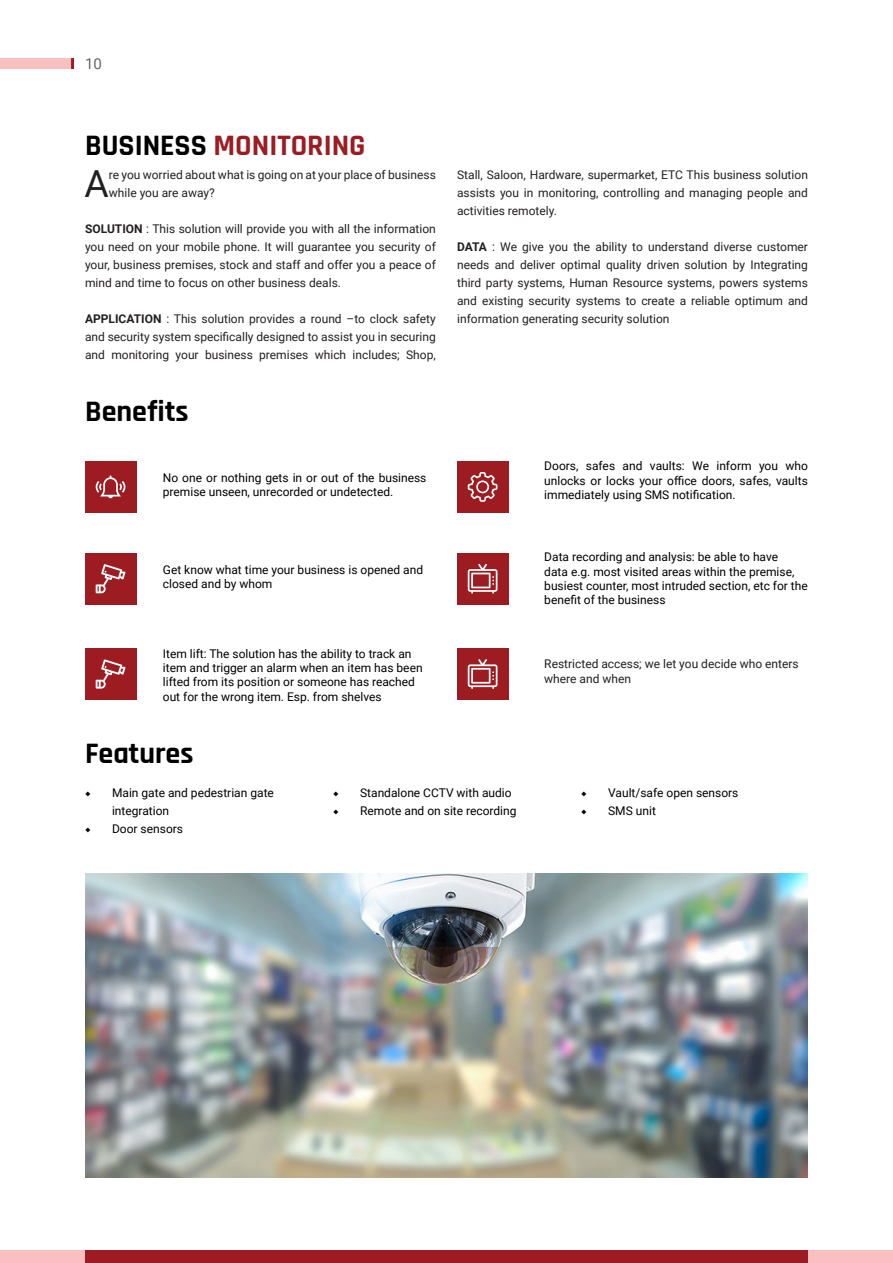
<style>
.page{position:relative;width:893px;height:1263px;background:#fff}
.page>*{position:absolute;margin:0;border:0;box-sizing:border-box;transform-origin:0 0}
.t1{font:37.35px "Roboto";color:#231f20}
.t2{font:700 30px "Rajdhani";color:#9c1c21}
.t3{font:700 30px "Rajdhani";color:#000}
.t4{font:15px "Roboto";color:#696664}
.t5{font:12px/18px "Roboto";color:#231f20;text-align:justify}
.t6{font:12px/14.4px "Roboto";color:#000}
.s1{color:#000}
.s2{font-weight:700}
.s3{font-family:"Minion Pro"}
</style>
<div class="page">
<img style="left:85px;top:873px;width:723px;height:305px">
<div style="left:0;top:1250px;width:893px;height:13px;background:#f9c0c0"></div>
<div style="left:85px;top:1250px;width:723px;height:13px;background:#9c1c21"></div>
<div style="left:85px;top:553px;width:51px;height:51px;background:#9c1c21"></div>
<div style="left:85px;top:648px;width:51px;height:51px;background:#9c1c21"></div>
<svg style="left:96px;top:564px;width:29px;height:29px"></svg>
<svg style="left:96px;top:659px;width:29px;height:30px"></svg>
<div style="left:457px;top:553px;width:51px;height:51px;background:#9c1c21"></div>
<div style="left:457px;top:648px;width:51px;height:51px;background:#9c1c21"></div>
<svg style="left:468px;top:564px;width:29px;height:30px"></svg>
<svg style="left:468px;top:659px;width:29px;height:30px"></svg>
<div style="left:457px;top:461px;width:51px;height:51px;background:#9c1c21"></div>
<svg style="left:468px;top:472px;width:29px;height:30px"></svg>
<div style="left:85px;top:461px;width:51px;height:51px;background:#9c1c21"></div>
<svg style="left:96px;top:476px;width:29px;height:22px"></svg>
<svg style="left:71px;top:58px;width:3px;height:11px"></svg>
<div style="left:0;top:58px;width:71px;height:11px;background:#f9c0c0"></div>
<p class="t4" style="left:85px;top:53px;width:18px">10</p>
<p class="t2" style="left:85px;top:128px;width:282px"><span class="s1">BUSINESS</span> MONITORING</p>
<p class="t1" style="left:85px;top:158px;width:26px">A</p>
<p class="t5" style="left:109px;top:165px;width:328px">re you worried about what is going on at your place of business while you are away?</p>
<p class="t5" style="left:85px;top:219px;width:352px"><span class="s2">SOLUTION</span> : This solution will provide you with all the information you need on your mobile phone. It will guarantee you security of your, business premises, stock and staff and offer you a peace of mind and time to focus on other business deals.</p>
<p class="t5" style="left:85px;top:309px;width:352px"><span class="s2">APPLICATION</span> : This solution provides a round –to clock safety and security system specifically designed to assist you in securing and monitoring your business premises which includes; Shop,</p>
<p class="t3" style="left:85px;top:393px;width:105px">Benefits</p>
<p class="t5" style="left:457px;top:165px;width:352px">Stall, Saloon, Hardware, supermarket, ETC This business solution assists you in monitoring, controlling and managing people and activities remotely.</p>
<p class="t5" style="left:457px;top:237px;width:352px"><span class="s2">DATA</span> : We give you the ability to understand diverse customer needs and deliver optimal quality driven solution by Integrating third party systems, Human Resource systems, powers systems and existing security systems to create a reliable optimum and information generating security solution</p>
<p class="t6" style="left:163px;top:470px;width:265px">No one or nothing gets in or out of the business premise unseen, unrecorded or undetected.</p>
<p class="t6" style="left:544px;top:458px;width:265px;text-align:justify">Doors, safes and vaults: We inform you who unlocks or locks your office doors, safes, vaults immediately using SMS notification.</p>
<p class="t6" style="left:163px;top:562px;width:262px">Get know what time your business is opened and closed and by whom</p>
<p class="t6" style="left:163px;top:646px;width:261px">Item lift: The solution has the ability to track an item and trigger an alarm when an item has been lifted from its position or someone has reached out for the wrong item. Esp. from shelves</p>
<p class="t3" style="left:85px;top:735px;width:110px">Features</p>
<p class="t6" style="left:112px;top:784px;width:163px;line-height:18px;text-indent:-27px"><span class="s3">◆</span> Main gate and pedestrian gate integration</p>
<p class="t6" style="left:85px;top:821px;width:100px"><span class="s3">◆</span> Door sensors</p>
<p class="t6" style="left:333px;top:785px;width:180px"><span class="s3">◆</span> Standalone CCTV with audio</p>
<p class="t6" style="left:333px;top:803px;width:185px"><span class="s3">◆</span> Remote and on site recording</p>
<p class="t6" style="left:544px;top:549px;width:265px">Data recording and analysis: be able to have<br>data e.g. most visited areas within the premise, busiest counter, most intruded section, etc for the benefit of the business</p>
<p class="t5" style="left:544px;top:656px;width:256px;line-height:14.4px">Restricted access; we let you decide who enters where and when</p>
<p class="t6" style="left:581px;top:785px;width:159px"><span class="s3">◆</span> Vault/safe open sensors</p>
<p class="t6" style="left:581px;top:803px;width:76px"><span class="s3">◆</span> SMS unit</p>
</div>
